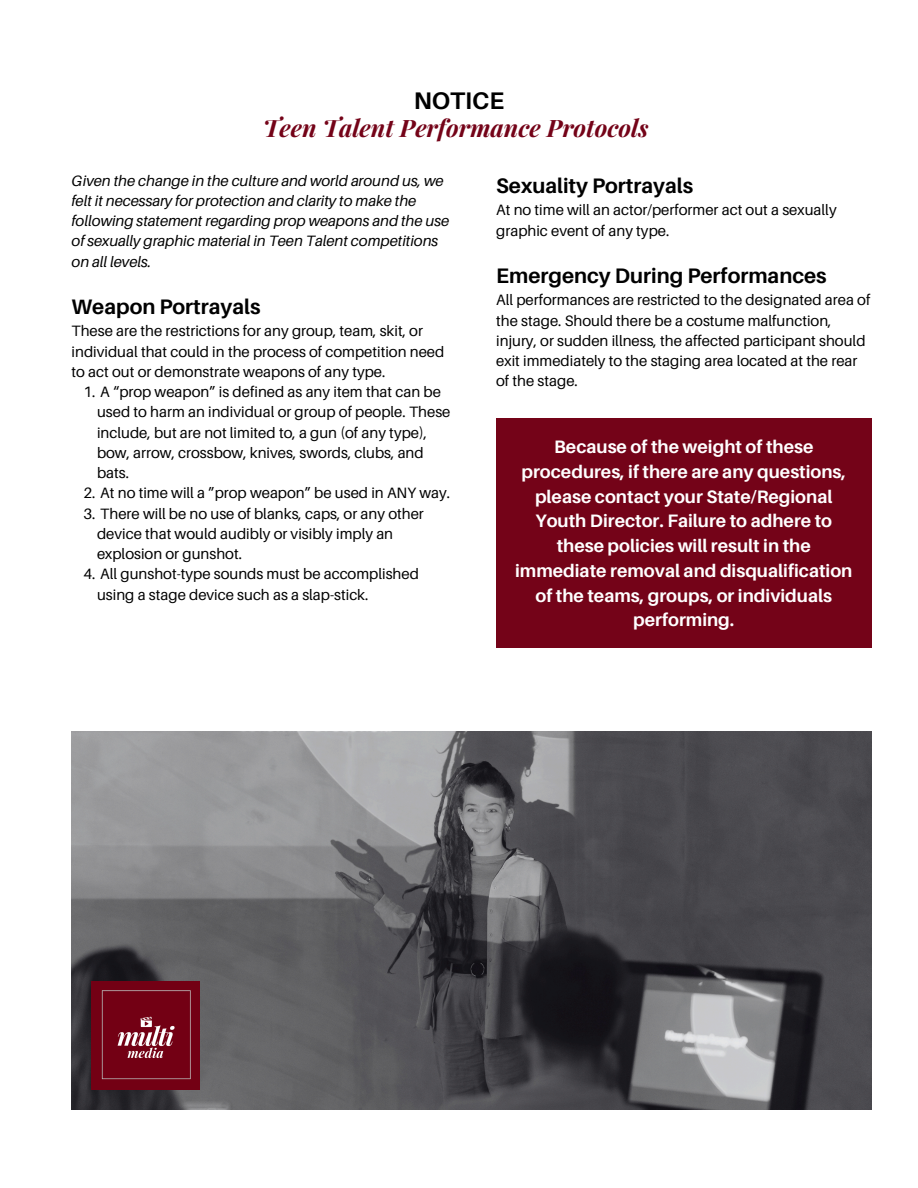
<style>
.page{position:relative;width:918px;height:1188px;background:#fff}
.page>*{position:absolute;margin:0;border:0;box-sizing:border-box;transform-origin:0 0}
.t1{font:italic 700 24px "Playfair Display";color:#740318}
.t2{font:700 24px "Aileron";color:#000}
.t3{font:700 21px "Aileron";color:#000}
.t4{font:700 18px/24.8px "Aileron";color:#fff;text-align:center}
.t5{font:15px/20.2px "Aileron";color:#000}
.t6{font:italic 15px/20.2px "Aileron";color:#000}
</style>
<div class="page">
<div style="left:496px;top:418px;width:375px;height:230px;background:#740318"></div>
<img style="left:72px;top:732px;width:799px;height:378px">
<img style="left:92px;top:981px;width:108px;height:108px">
<p class="t2" style="left:414px;top:86px;width:92px">NOTICE</p>
<p class="t1" style="left:263px;top:112px;width:387px">Teen Talent Performance Protocols</p>
<p class="t6" style="left:72px;top:170px;width:379px">Given the change in the culture and world around us, we felt it necessary for protection and clarity to make the following statement regarding prop weapons and the use of sexually graphic material in Teen Talent competitions on all levels.</p>
<p class="t3" style="left:72px;top:293px;width:191px">Weapon Portrayals</p>
<p class="t5" style="left:72px;top:321px;width:374px">These are the restrictions for any group, team, skit, or individual that could in the process of competition need to act out or demonstrate weapons of any type.</p>
<p class="t5" style="left:97px;top:381px;width:355px;text-indent:-13px">1. A “prop weapon” is defined as any item that can be used to harm an individual or group of people. These include, but are not limited to, a gun (of any type), bow, arrow, crossbow, knives, swords, clubs, and bats.</p>
<p class="t5" style="left:84px;top:483px;width:368px">2. At no time will a ”prop weapon” be used in ANY way.</p>
<p class="t5" style="left:97px;top:503px;width:328px;text-indent:-13px">3. There will be no use of blanks, caps, or any other device that would audibly or visibly imply an explosion or gunshot.</p>
<p class="t5" style="left:97px;top:564px;width:323px;text-indent:-13px">4. All gunshot-type sounds must be accomplished using a stage device such as a slap-stick.</p>
<p class="t3" style="left:496px;top:172px;width:199px">Sexuality Portrayals</p>
<p class="t5" style="left:496px;top:200px;width:342px">At no time will an actor/performer act out a sexually graphic event of any type.</p>
<p class="t3" style="left:496px;top:262px;width:332px">Emergency During Performances</p>
<p class="t5" style="left:496px;top:290px;width:376px">All performances are restricted to the designated area of the stage. Should there be a costume malfunction, injury, or sudden illness, the affected participant should exit immediately to the staging area located at the rear of the stage.</p>
<p class="t4" style="left:515px;top:434px;width:339px">Because of the weight of these procedures, if there are any questions, please contact your State/Regional Youth Director. Failure to adhere to these policies will result in the immediate removal and disqualification of the teams, groups, or individuals performing.</p>
</div>
